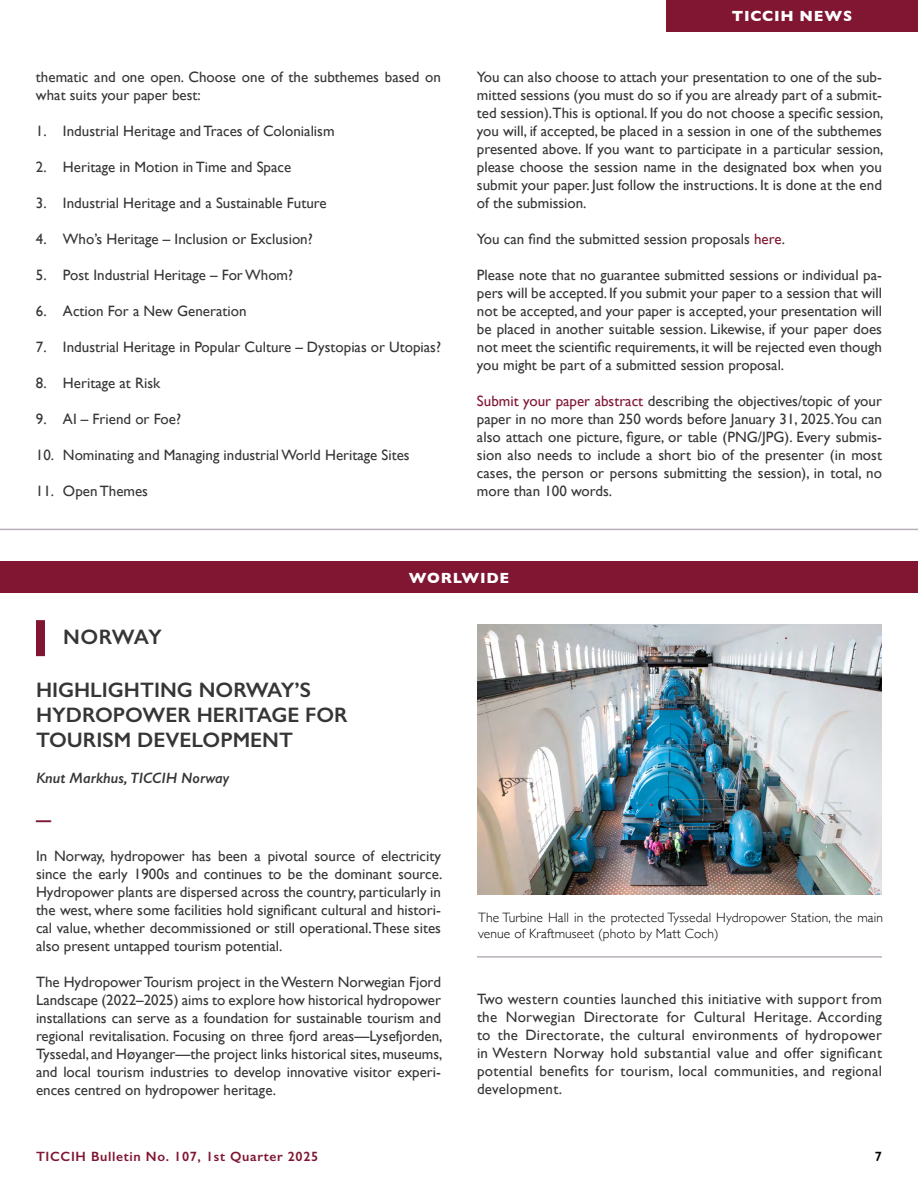
<style>
.page{position:relative;width:918px;height:1188px;background:#fff}
.page>*{position:absolute;margin:0;border:0;box-sizing:border-box;transform-origin:0 0}
.t1{font:600 21px/25.2px "Gill Sans";color:#373636}
.t2{font:15px/18px "Gill Sans";color:#373636;text-align:justify}
.t3{font:italic 600 15px "Gill Sans";color:#373636}
.t4{font:700 15px "Gill Sans";letter-spacing:.05em;color:#fff}
.t5{font:700 15px "Gill Sans";color:#801632}
.t6{font:300 13.5px/16.2px "Gill Sans";letter-spacing:.01em;color:#000}
.t7{font:600 13.5px "Gill Sans";letter-spacing:.05em;color:#801632}
.t8{font:600 13.5px "Gill Sans";color:#000}
.s1{color:#801632}
</style>
<div class="page">
<div style="left:0;top:562px;width:918px;height:31px;background:#801632"></div>
<div style="left:666px;top:0;width:252px;height:32px;background:#801632"></div>
<hr style="left:0;top:529px;width:918px;height:1px;background:#b7b0bb">
<hr style="left:477px;top:956px;width:405px;height:2px;background:#b7b0bb">
<img style="left:477px;top:625px;width:405px;height:270px">
<div style="left:36px;top:620px;width:9px;height:36px;background:#801632"></div>
<p class="t2" style="left:36px;top:68px;width:407px">thematic and one open. Choose one of the subthemes based on what suits your paper best:</p>
<p class="t2" style="left:36px;top:122px;width:300px">1. Industrial Heritage and Traces of Colonialism</p>
<p class="t2" style="left:36px;top:158px;width:257px">2. Heritage in Motion in Time and Space</p>
<p class="t2" style="left:36px;top:194px;width:292px">3. Industrial Heritage and a Sustainable Future</p>
<p class="t2" style="left:36px;top:230px;width:278px">4. Who’s Heritage – Inclusion or Exclusion?</p>
<p class="t2" style="left:36px;top:266px;width:259px">5. Post Industrial Heritage – For Whom?</p>
<p class="t2" style="left:36px;top:302px;width:212px">6. Action For a New Generation</p>
<p class="t2" style="left:36px;top:338px;width:407px">7. Industrial Heritage in Popular Culture – Dystopias or Utopias?</p>
<p class="t2" style="left:36px;top:374px;width:126px">8. Heritage at Risk</p>
<p class="t2" style="left:36px;top:410px;width:147px">9. AI – Friend or Foe?</p>
<p class="t2" style="left:36px;top:446px;width:375px">10. Nominating and Managing industrial World Heritage Sites</p>
<p class="t2" style="left:36px;top:482px;width:114px">11. Open Themes</p>
<p class="t4" style="left:732px;top:4px;width:122px">TICCIH NEWS</p>
<p class="t2" style="left:477px;top:68px;width:408px">You can also choose to attach your presentation to one of the sub&shy;mitted sessions (you must do so if you are already part of a submit&shy;ted session).This is optional. If you do not choose a specific session, you will, if accepted, be placed in a session in one of the subthemes presented above. If you want to participate in a particular session, please choose the session name in the designated box when you submit your paper. Just follow the instructions. It is done at the end of the submission.</p>
<p class="t2" style="left:477px;top:230px;width:310px">You can find the submitted session proposals <span class="s1">here</span>.</p>
<p class="t2" style="left:477px;top:266px;width:407px">Please note that no guarantee submitted sessions or individual pa&shy;pers will be accepted. If you submit your paper to a session that will not be accepted, and your paper is accepted, your presentation will be placed in another suitable session. Likewise, if your paper does not meet the scientific requirements, it will be rejected even though you might be part of a submitted session proposal.</p>
<p class="t2" style="left:477px;top:392px;width:407px"><span class="s1">Submit your paper abstract</span> describing the objectives/topic of your paper in no more than 250 words before January 31, 2025.You can also attach one picture, figure, or table (PNG/JPG). Every submis&shy;sion also needs to include a short bio of the presenter (in most cases, the person or persons submitting the session), in total, no more than 100 words.</p>
<h1 class="t1" style="left:63px;top:625px;width:101px">NORWAY</h1>
<p class="t4" style="left:409px;top:566px;width:102px">WORLWIDE</p>
<h1 class="t1" style="left:36px;top:677px;width:313px">HIGHLIGHTING NORWAY’S<br>HYDROPOWER HERITAGE FOR<br>TOURISM DEVELOPMENT</h1>
<p class="t3" style="left:36px;top:769px;width:195px">Knut Markhus, TICCIH Norway</p>
<p class="t5" style="left:36px;top:808px;width:16px">—</p>
<p class="t2" style="left:36px;top:847px;width:408px">In Norway, hydropower has been a pivotal source of electricity since the early 1900s and continues to be the dominant source.<br>Hydropower plants are dispersed across the country, particularly in the west, where some facilities hold significant cultural and histori&shy;cal value, whether decommissioned or still operational. These sites also present untapped tourism potential.</p>
<p class="t2" style="left:36px;top:973px;width:408px">The Hydropower Tourism project in the Western Norwegian Fjord Landscape (2022–2025) aims to explore how historical hydropower installations can serve as a foundation for sustainable tourism and regional revitalisation. Focusing on three fjord areas—Lysefjorden, Tyssedal, and Høyanger—the project links historical sites, museums, and local tourism industries to develop innovative visitor experi&shy;ences centred on hydropower heritage.</p>
<p class="t6" style="left:478px;top:909px;width:406px">The Turbine Hall in the protected Tyssedal Hydropower Station, the main venue of Kraftmuseet (photo by Matt Coch)</p>
<p class="t2" style="left:477px;top:990px;width:407px">Two western counties launched this initiative with support from the Norwegian Directorate for Cultural Heritage. According to the Directorate, the cultural environments of hydropower in Western Norway hold substantial value and offer significant potential benefits for tourism, local communities, and regional development.</p>
<p class="t7" style="left:36px;top:1148px;width:284px">TICCIH Bulletin No. 107, 1st Quarter 2025</p>
<p class="t8" style="left:875px;top:1148px;width:9px">7</p>
</div>
